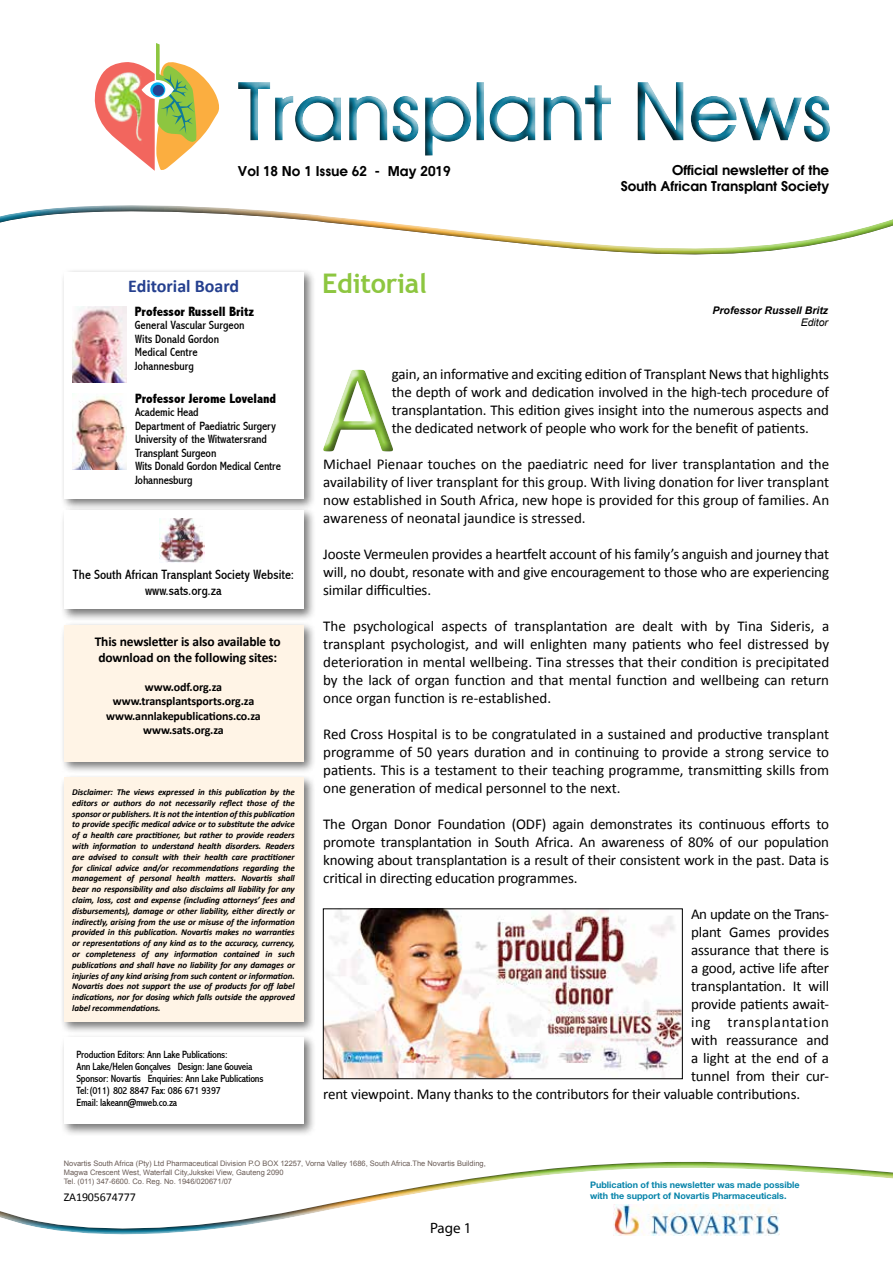
<style>
.page{position:relative;width:893px;height:1263px;background:#fff}
.page>*{position:absolute;margin:0;border:0;box-sizing:border-box;transform-origin:0 0}
.t1{font:700 27px "Trebuchet MS";letter-spacing:-.01em;color:#8dc640}
.t2{font:700 18px "Calibri";color:#25408f}
.t3{font:15px/18px "Calibri";letter-spacing:-.01em;color:#000;text-align:justify}
.t4{font:15px "Calibri";letter-spacing:-.03em;color:#000}
.t5{font:15px "Calibri";letter-spacing:.04em;color:#000}
.t6{font:15px "Myriad Pro";color:#000}
.t7{font:600 13.5px/16.2px "Atlanta";color:#000;text-align:right}
.t8{font:700 13.5px/16.2px "Calibri";letter-spacing:-.01em;color:#000}
.t9{font:condensed 13.5px/16.2px "Abadi";color:#000;text-align:center}
.t10{font:800 condensed 13.5px "Abadi";color:#000}
.t11{font:condensed 12px/13.5px "Abadi";letter-spacing:-.01em;color:#000}
.t12{font:700 12px/14.4px "Calibri";letter-spacing:-.01em;color:#000;text-align:center}
.t13{font:12px "Calibri";letter-spacing:-.01em;color:#000}
.t14{font:condensed 10.5px/12px "Abadi";letter-spacing:-.02em;color:#000}
.t15{font:italic 700 10.5px "Arial";color:#000}
.t16{font:italic 10.5px "Arial";color:#000}
.t17{font:italic 700 9px/10.8px "Calibri";letter-spacing:-.01em;color:#000;text-align:justify}
.t18{font:700 9px/10.8px "Helvetica Neue LT Std";color:#0583a9}
.t19{font:7.5px/9px "Arial";color:#695b55}
</style>
<div class="page">
<div style="left:60px;top:268px;width:256px;height:243px;background:#000;opacity:.54"></div>
<div style="left:64px;top:272px;width:239px;height:226px;background:#fff"></div>
<img style="left:73px;top:306px;width:54px;height:76px">
<div style="left:321px;top:368px;width:73px;height:84px;background:#000;opacity:.75"></div>
<div style="left:60px;top:621px;width:256px;height:154px;background:#000;opacity:.54"></div>
<div style="left:64px;top:625px;width:239px;height:137px;background:#fff4e6"></div>
<div style="left:60px;top:774px;width:256px;height:260px;background:#000;opacity:.54"></div>
<div style="left:64px;top:778px;width:239px;height:244px;background:#fff4e6"></div>
<div style="left:0;top:173px;width:893px;height:83px;background:#000;opacity:.75"></div>
<div style="left:0;top:1159px;width:893px;height:72px;background:#000;opacity:.75"></div>
<div style="left:227px;top:74px;width:606px;height:93px;background:#000;opacity:.75"></div>
<svg style="left:138px;top:43px;width:81px;height:128px"></svg>
<svg style="left:150px;top:82px;width:15px;height:15px"></svg>
<div style="left:153px;top:85px;width:11px;height:11px;background:#25408f;border-radius:50%"></div>
<img style="left:94px;top:57px;width:55px;height:100px">
<img style="left:613px;top:1205px;width:167px;height:30px">
<img style="left:325px;top:911px;width:355px;height:166px">
<div style="left:323px;top:909px;width:359px;height:170px;border:1px solid #000"></div>
<div style="left:60px;top:507px;width:256px;height:115px;background:#000;opacity:.54"></div>
<div style="left:64px;top:511px;width:239px;height:98px;background:#fff"></div>
<img style="left:73px;top:393px;width:54px;height:76px">
<div style="left:60px;top:1034px;width:256px;height:102px;background:#000;opacity:.54"></div>
<div style="left:64px;top:1038px;width:239px;height:86px;background:#fff"></div>
<img style="left:160px;top:518px;width:45px;height:44px">
<p class="t7" style="left:238px;top:162px;width:214px">Vol 18 No 1 Issue 62 - May 2019</p>
<p class="t2" style="left:128px;top:275px;width:113px">Editorial Board</p>
<h1 class="t1" style="left:322px;top:267px;width:106px">Editorial</h1>
<p class="t7" style="left:621px;top:161px;width:210px">Official newsletter of the<br>South African Transplant Society</p>
<p class="t10" style="left:135px;top:303px;width:121px">Professor Russell Britz</p>
<p class="t11" style="left:135px;top:318px;width:111px">General Vascular Surgeon<br>Wits Donald Gordon<br>Medical Centre<br>Johannesburg</p>
<p class="t10" style="left:135px;top:390px;width:143px">Professor Jerome Loveland</p>
<p class="t11" style="left:135px;top:406px;width:147px">Academic Head<br>Department of Paediatric Surgery<br>University of the Witwatersrand<br>Transplant Surgeon<br>Wits Donald Gordon Medical Centre<br>Johannesburg</p>
<p class="t9" style="left:73px;top:567px;width:223px">The South African Transplant Society Website: www.sats.org.za</p>
<p class="t8" style="left:95px;top:633px;width:188px">This newsletter is also available to download on the following sites:</p>
<p class="t12" style="left:106px;top:679px;width:156px">www.odf.org.za www.transplantsports.org.za www.annlakepublications.co.za www.sats.org.za</p>
<p class="t17" style="left:72px;top:786px;width:224px">Disclaimer: The views expressed in this publication by the editors or authors do not necessarily reflect those of the sponsor or publishers. It is not the intention of this publication to provide specific medical advice or to substitute the advice of a health care practitioner, but rather to provide readers with information to understand health disorders. Readers are advised to consult with their health care practitioner for clinical advice and/or recommendations regarding the management of personal health matters. Novartis shall bear no responsibility and also disclaims all liability for any claim, loss, cost and expense (including attorneys’ fees and disbursements), damage or other liability, either directly or indirectly, arising from the use or misuse of the information provided in this publication. Novartis makes no warranties or representations of any kind as to the accuracy, currency, or completeness of any information contained in such publications and shall have no liability for any damages or injuries of any kind arising from such content or information.<br>Novartis does not support the use of products for off label indications, nor for dosing which falls outside the approved label recommendations.</p>
<p class="t14" style="left:77px;top:1048px;width:188px">Production Editors: Ann Lake Publications:<br>Ann Lake/Helen Gonçalves Design: Jane Gouveia Sponsor: Novartis Enquiries: Ann Lake Publications Tel:(011) 802 8847 Fax: 086 671 9397<br>Email: lakeann@mweb.co.za</p>
<p class="t15" style="left:712px;top:303px;width:117px">Professor Russell Britz</p>
<p class="t16" style="left:801px;top:316px;width:29px">Editor</p>
<p class="t3" style="left:392px;top:365px;width:439px">gain, an informative and exciting edition of Transplant News that highlights the depth of work and dedication involved in the high-tech procedure of transplantation. This edition gives insight into the numerous aspects and the dedicated network of people who work for the benefit of patients.</p>
<p class="t3" style="left:323px;top:455px;width:507px">Michael Pienaar touches on the paediatric need for liver transplantation and the availability of liver transplant for this group. With living donation for liver transplant now established in South Africa, new hope is provided for this group of families. An awareness of neonatal jaundice is stressed.</p>
<p class="t3" style="left:323px;top:545px;width:507px">Jooste Vermeulen provides a heartfelt account of his family’s anguish and journey that will, no doubt, resonate with and give encouragement to those who are experiencing similar difficulties.</p>
<p class="t3" style="left:323px;top:617px;width:507px">The psychological aspects of transplantation are dealt with by Tina Sideris, a transplant psychologist, and will enlighten many patients who feel distressed by deterioration in mental wellbeing. Tina stresses that their condition is precipitated by the lack of organ function and that mental function and wellbeing can return once organ function is re-established.</p>
<p class="t3" style="left:323px;top:725px;width:507px">Red Cross Hospital is to be congratulated in a sustained and productive transplant programme of 50 years duration and in continuing to provide a strong service to patients. This is a testament to their teaching programme, transmitting skills from one generation of medical personnel to the next.</p>
<p class="t3" style="left:323px;top:815px;width:507px">The Organ Donor Foundation (ODF) again demonstrates its continuous efforts to promote transplantation in South Africa. An awareness of 80% of our population knowing about transplantation is a result of their consistent work in the past. Data is critical in directing education programmes.</p>
<p class="t4" style="left:691px;top:905px;width:140px">An update on the Trans-</p>
<p class="t3" style="left:691px;top:923px;width:140px">plant Games provides</p>
<p class="t3" style="left:691px;top:941px;width:140px">assurance that there is</p>
<p class="t3" style="left:691px;top:959px;width:140px">a good, active life after</p>
<p class="t3" style="left:691px;top:977px;width:140px">transplantation. It will</p>
<p class="t3" style="left:691px;top:995px;width:140px">provide patients await-</p>
<p class="t5" style="left:691px;top:1013px;width:140px">ing transplantation</p>
<p class="t3" style="left:691px;top:1031px;width:140px">with reassurance and</p>
<p class="t3" style="left:691px;top:1049px;width:140px">a light at the end of a</p>
<p class="t3" style="left:691px;top:1067px;width:140px">tunnel from their cur-</p>
<p class="t3" style="left:323px;top:1085px;width:478px">rent viewpoint. Many thanks to the contributors for their valuable contributions.</p>
<p class="t19" style="left:64px;top:1159px;width:424px">Novartis South Africa (Pty) Ltd Pharmaceutical Division P.O BOX 12257, Vorna Valley 1686, South Africa.The Novartis Building,<br>Magwa Crescent West, Waterfall City,Jukskei View, Gauteng 2090<br>Tel. (011) 347-6600. Co. Reg. No. 1946/020671/07</p>
<p class="t13" style="left:64px;top:1190px;width:74px">ZA1905674777</p>
<p class="t6" style="left:430px;top:1218px;width:43px">Page 1</p>
<p class="t18" style="left:590px;top:1179px;width:211px">Publication of this newsletter was made possible with the support of Novartis Pharmaceuticals.</p>
</div>
